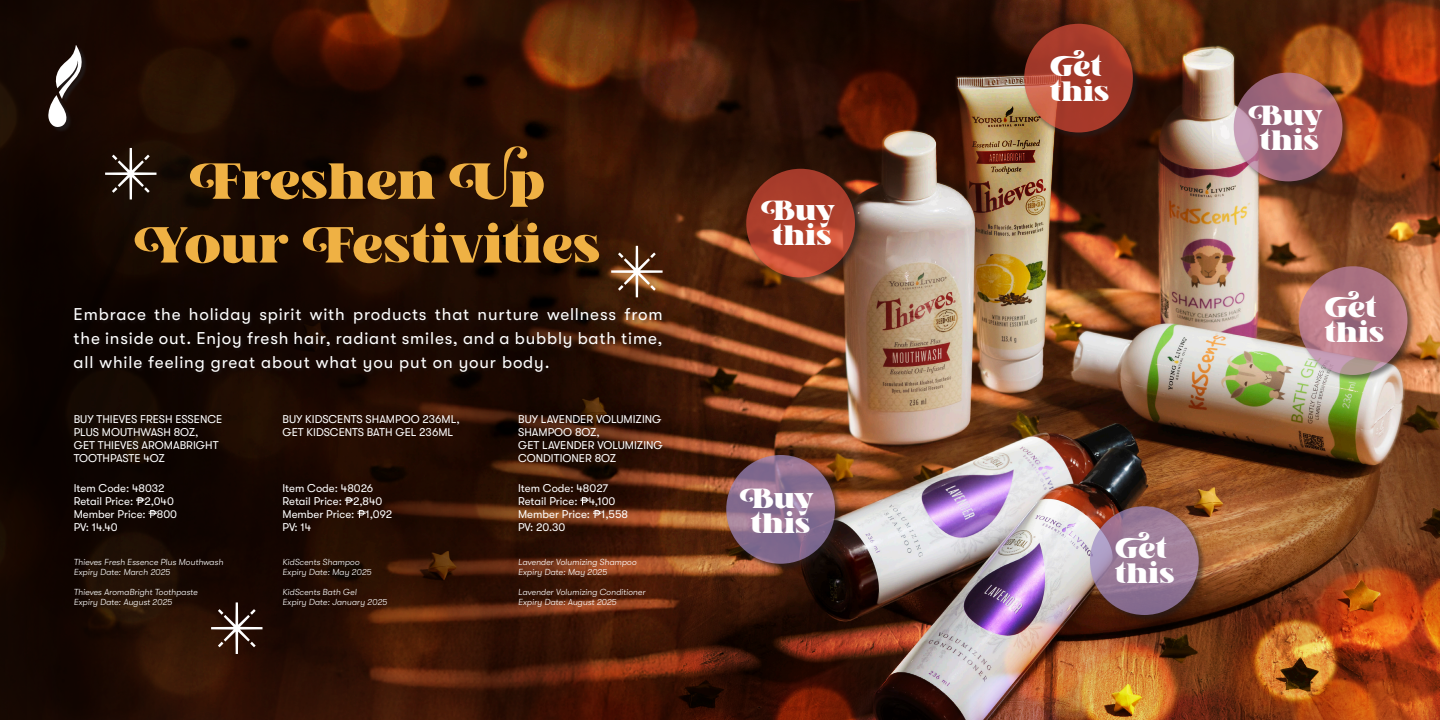
<style>
.page{position:relative;width:1440px;height:720px;background:#fff}
.page>*{position:absolute;margin:0;border:0;box-sizing:border-box;transform-origin:0 0}
.t1{font:50.38px/63.8px "Kaoly Demo";letter-spacing:-.005em;color:#efb144;text-align:center}
.t2{font:28.12px "Kaoly Demo";color:#fff}
.t3{font:17px/23.8px "GT Walsheim";letter-spacing:.05em;color:#fff;text-align:justify}
.t4{font:11.25px/12.9px "GT Walsheim";color:#fff}
.t5{font:italic 300 8.75px/10px "GT Walsheim";color:#fff}
</style>
<div class="page">
<img style="left:969px;top:265px;width:471px;height:246px">
<img style="left:1274px;top:0;width:166px;height:265px">
<img style="left:969px;top:0;width:305px;height:313px">
<img style="left:969px;top:511px;width:471px;height:209px">
<img style="left:0;top:0;width:969px;height:720px">
<div style="left:73px;top:308px;width:593px;height:68px;background:#231f20;opacity:.45"></div>
<div style="left:1024px;top:23px;width:117px;height:117px;background:#231f20;opacity:.75"></div>
<svg style="left:1024px;top:24px;width:109px;height:108px;background:#ab402e"></svg>
<div style="left:1233px;top:72px;width:117px;height:117px;background:#231f20;opacity:.75"></div>
<svg style="left:1234px;top:73px;width:108px;height:108px;background:#a66d80"></svg>
<div style="left:1298px;top:266px;width:117px;height:117px;background:#231f20;opacity:.75"></div>
<svg style="left:1299px;top:266px;width:109px;height:109px;background:#b27b89"></svg>
<div style="left:1089px;top:506px;width:117px;height:117px;background:#231f20;opacity:.75"></div>
<svg style="left:1090px;top:506px;width:109px;height:109px;background:#997b99"></svg>
<div style="left:726px;top:454px;width:117px;height:117px;background:#231f20;opacity:.75"></div>
<svg style="left:726px;top:455px;width:109px;height:109px;background:#8d7092"></svg>
<div style="left:746px;top:168px;width:117px;height:117px;background:#231f20;opacity:.75"></div>
<svg style="left:746px;top:169px;width:109px;height:109px;background:#b1422e"></svg>
<svg style="left:136px;top:497px;width:21px;height:21px"></svg>
<svg style="left:345px;top:497px;width:21px;height:21px"></svg>
<svg style="left:580px;top:497px;width:21px;height:21px"></svg>
<div style="left:49px;top:46px;width:39px;height:87px;background:#231f20;opacity:.75"></div>
<svg style="left:48px;top:45px;width:39px;height:82px"></svg>
<svg style="left:105px;top:148px;width:51px;height:51px;background:#43372f"></svg>
<svg style="left:611px;top:246px;width:52px;height:51px;background:#755138"></svg>
<svg style="left:211px;top:602px;width:51px;height:52px;background:#4a362d"></svg>
<p class="t1" style="left:134px;top:151px;width:468px">Freshen Up<br>Your Festivities</p>
<p class="t3" style="left:74px;top:303px;width:590px">Embrace the holiday spirit with products that nurture wellness from the inside out. Enjoy fresh hair, radiant smiles, and a bubbly bath time, all while feeling great about what you put on your body.</p>
<p class="t4" style="left:74px;top:413px;width:150px">BUY THIEVES FRESH ESSENCE<br>PLUS MOUTHWASH 8OZ,<br>GET THIEVES AROMABRIGHT<br>TOOTHPASTE 4OZ</p>
<p class="t4" style="left:74px;top:482px;width:105px">Item Code: 48032<br>Retail Price: 2,040<br>Member Price: 800<br>PV: 14.40</p>
<p class="t5" style="left:74px;top:558px;width:151px">Thieves Fresh Essence Plus Mouthwash<br>Expiry Date: March 2025</p>
<p class="t5" style="left:74px;top:588px;width:125px">Thieves AromaBright Toothpaste<br>Expiry Date: August 2025</p>
<p class="t4" style="left:282px;top:413px;width:179px">BUY KIDSCENTS SHAMPOO 236ML,<br>GET KIDSCENTS BATH GEL 236ML</p>
<p class="t4" style="left:282px;top:482px;width:111px">Item Code: 48026<br>Retail Price: 2,840<br>Member Price: 1,092<br>PV: 14</p>
<p class="t5" style="left:282px;top:558px;width:90px">KidScents Shampoo<br>Expiry Date: May 2025</p>
<p class="t5" style="left:282px;top:588px;width:106px">KidScents Bath Gel<br>Expiry Date: January 2025</p>
<p class="t4" style="left:518px;top:413px;width:146px">BUY LAVENDER VOLUMIZING<br>SHAMPOO 8OZ,<br>GET LAVENDER VOLUMIZING<br>CONDITIONER 8OZ</p>
<p class="t4" style="left:518px;top:482px;width:111px">Item Code: 48027<br>Retail Price: 4,100<br>Member Price: 1,558<br>PV: 20.30</p>
<p class="t5" style="left:518px;top:558px;width:120px">Lavender Volumizing Shampoo<br>Expiry Date: May 2025</p>
<p class="t5" style="left:518px;top:588px;width:129px">Lavender Volumizing Conditioner<br>Expiry Date: August 2025</p>
<p class="t2" style="left:761px;top:189px;width:76px">Buy</p>
<p class="t2" style="left:772px;top:214px;width:61px">this</p>
<p class="t2" style="left:740px;top:477px;width:76px">Buy</p>
<p class="t2" style="left:751px;top:502px;width:61px">this</p>
<p class="t2" style="left:1050px;top:45px;width:53px">Get</p>
<p class="t2" style="left:1050px;top:70px;width:61px">this</p>
<p class="t2" style="left:1248px;top:94px;width:76px">Buy</p>
<p class="t2" style="left:1259px;top:120px;width:61px">this</p>
<p class="t2" style="left:1325px;top:286px;width:53px">Get</p>
<p class="t2" style="left:1325px;top:312px;width:61px">this</p>
<p class="t2" style="left:1115px;top:527px;width:53px">Get</p>
<p class="t2" style="left:1115px;top:552px;width:61px">this</p>
</div>
